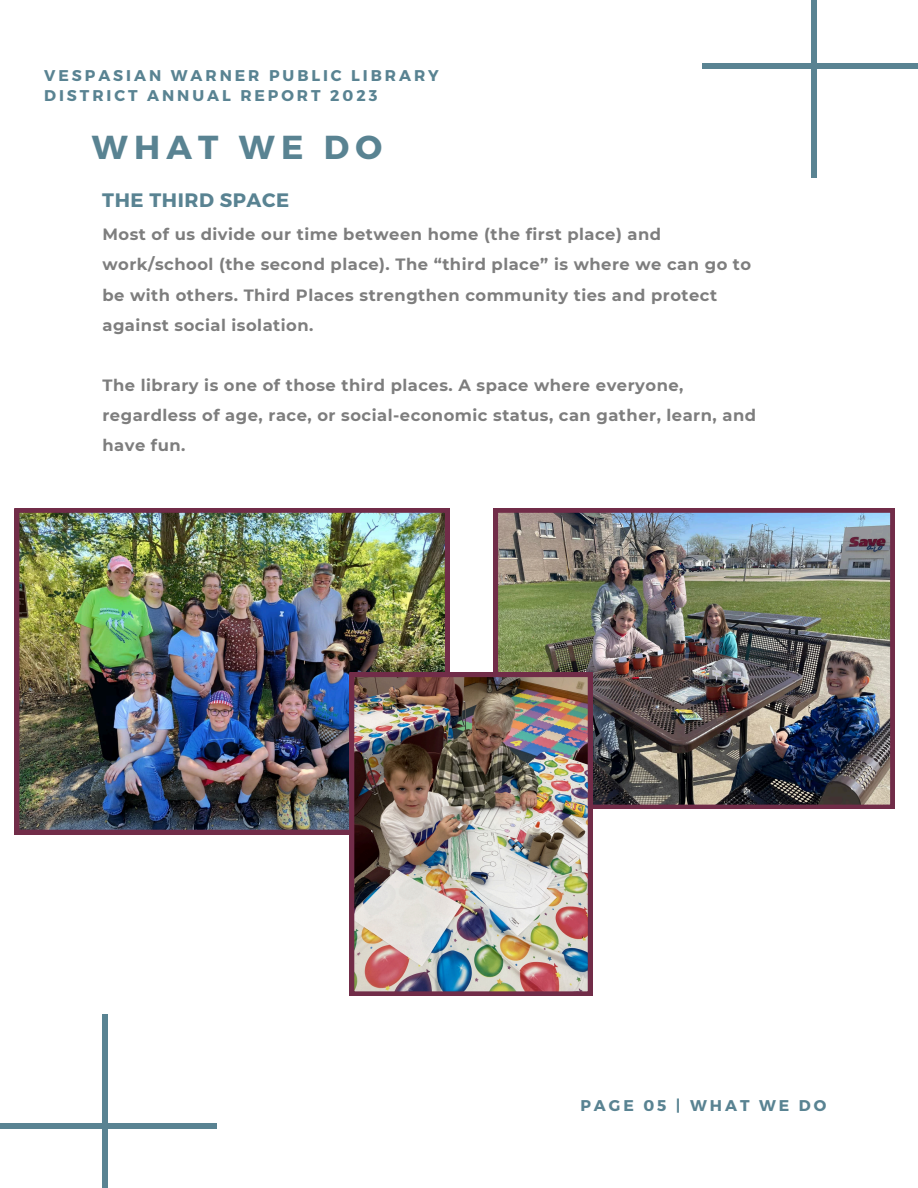
<style>
.page{position:relative;width:918px;height:1188px;background:#fff}
.page>*{position:absolute;margin:0;border:0;box-sizing:border-box;transform-origin:0 0}
.t1{font:700 33.15px "Montserrat";letter-spacing:.19em;color:#598392}
.t2{font:700 19.5px "Montserrat";letter-spacing:.03em;color:#598392}
.t3{font:700 16.35px/30.3px "Montserrat";letter-spacing:.03em;color:#000}
.t4{font:700 15.6px/20.1px "Montserrat";letter-spacing:.19em;color:#598392}
</style>
<div class="page">
<div style="left:102px;top:1014px;width:6px;height:174px;background:#598392"></div>
<div style="left:0;top:1123px;width:217px;height:5px;background:#598392"></div>
<div style="left:811px;top:0;width:6px;height:178px;background:#598392"></div>
<div style="left:703px;top:64px;width:215px;height:5px;background:#598392"></div>
<img style="left:494px;top:508px;width:401px;height:301px">
<img style="left:15px;top:508px;width:434px;height:326px">
<img style="left:350px;top:673px;width:242px;height:322px">
<p class="t4" style="left:44px;top:65px;width:396px">VESPASIAN WARNER PUBLIC LIBRARY<br>DISTRICT ANNUAL REPORT 2023</p>
<p class="t1" style="left:92px;top:125px;width:292px">WHAT WE DO</p>
<p class="t2" style="left:102px;top:187px;width:189px">THE THIRD SPACE</p>
<p class="t3" style="left:102px;top:219px;width:650px">Most of us divide our time between home (the first place) and work/school (the second place). The “third place” is where we can go to be with others. Third Places strengthen community ties and protect against social isolation.</p>
<p class="t3" style="left:102px;top:370px;width:655px">The library is one of those third places. A space where everyone, regardless of age, race, or social-economic status, can gather, learn, and have fun.</p>
<p class="t4" style="left:580px;top:1095px;width:247px">PAGE 05 | WHAT WE DO</p>
</div>
